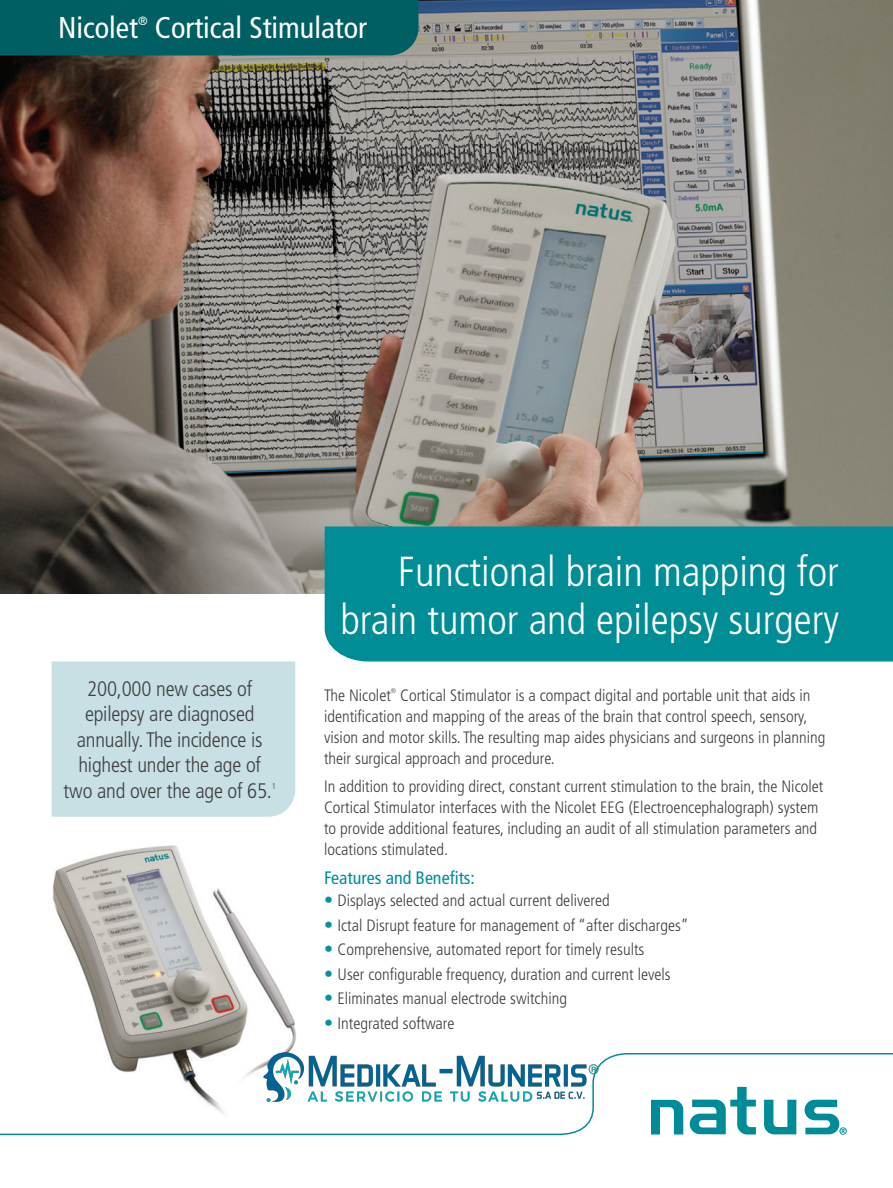
<style>
.page{position:relative;width:893px;height:1188px;background:#fff}
.page>*{position:absolute;margin:0;border:0;box-sizing:border-box;transform-origin:0 0}
.t1{font:300 condensed 42px/48px "Frutiger LT Std";color:#fff;text-align:right}
.t2{font:condensed 30px "Frutiger LT Std";color:#fff}
.t3{font:300 condensed 21px/25.5px "Frutiger LT Std";letter-spacing:-.01em;color:#3e3e3f;text-align:center}
.t4{font:condensed 18px "Frutiger LT Std";color:#008d96}
.t5{font:300 condensed 16.5px/21px "Frutiger LT Std";color:#3e3e3f}
.t6{font:condensed 12px "Frutiger LT Std";color:#fff}
.t7{font:300 condensed 8.4px "Frutiger LT Std";color:#3e3e3f}
.t8{font:300 condensed 6.6px "Frutiger LT Std";color:#3e3e3f}
.s1{font-size:18px;color:#00949e}
</style>
<div class="page">
<img style="left:0;top:0;width:893px;height:594px">
<div style="left:0;top:0;width:418px;height:56px;background:#005f62"></div>
<div style="left:325px;top:526px;width:568px;height:136px;background:#008d96"></div>
<svg style="left:0;top:1053px;width:893px;height:83px"></svg>
<img style="left:36px;top:845px;width:275px;height:273px">
<div style="left:52px;top:661px;width:243px;height:156px;background:#c8dfe3"></div>
<img style="left:262px;top:1047px;width:337px;height:63px">
<h2 class="t2" style="left:58px;top:10px;width:82px">Nicolet</h2>
<p class="t6" style="left:138px;top:14px;width:11px">®</p>
<h2 class="t2" style="left:155px;top:10px;width:214px">Cortical Stimulator</h2>
<p class="t3" style="left:64px;top:676px;width:210px">200,000 new cases of epilepsy are diagnosed annually. The incidence is highest under the age of two and over the age of 65.</p>
<p class="t7" style="left:272px;top:781px;width:6px">1</p>
<h1 class="t1" style="left:340px;top:548px;width:500px">Functional brain mapping for brain tumor and epilepsy surgery</h1>
<p class="t5" style="left:324px;top:685px;width:503px;text-indent:76px">Cortical Stimulator is a compact digital and portable unit that aids in identification and mapping of the areas of the brain that control speech, sensory, vision and motor skills. The resulting map aides physicians and surgeons in planning their surgical approach and procedure.</p>
<p class="t5" style="left:324px;top:776px;width:501px">In addition to providing direct, constant current stimulation to the brain, the Nicolet Cortical Stimulator interfaces with the Nicolet EEG (Electroencephalograph) system to provide additional features, including an audit of all stimulation parameters and locations stimulated.</p>
<p class="t4" style="left:324px;top:867px;width:152px">Features and Benefits:</p>
<p class="t5" style="left:324px;top:890px;width:287px"><span class="s1">•</span> Displays selected and actual current delivered</p>
<p class="t5" style="left:324px;top:915px;width:366px"><span class="s1">•</span> Ictal Disrupt feature for management of “after discharges”</p>
<p class="t5" style="left:324px;top:939px;width:322px"><span class="s1">•</span> Comprehensive, automated report for timely results</p>
<p class="t5" style="left:324px;top:964px;width:348px"><span class="s1">•</span> User configurable frequency, duration and current levels</p>
<p class="t5" style="left:324px;top:988px;width:244px"><span class="s1">•</span> Eliminates manual electrode switching</p>
<p class="t5" style="left:324px;top:1013px;width:132px"><span class="s1">•</span> Integrated software</p>
<p class="t5" style="left:324px;top:685px;width:68px">The Nicolet</p>
<p class="t8" style="left:391px;top:687px;width:7px">®</p>
</div>
